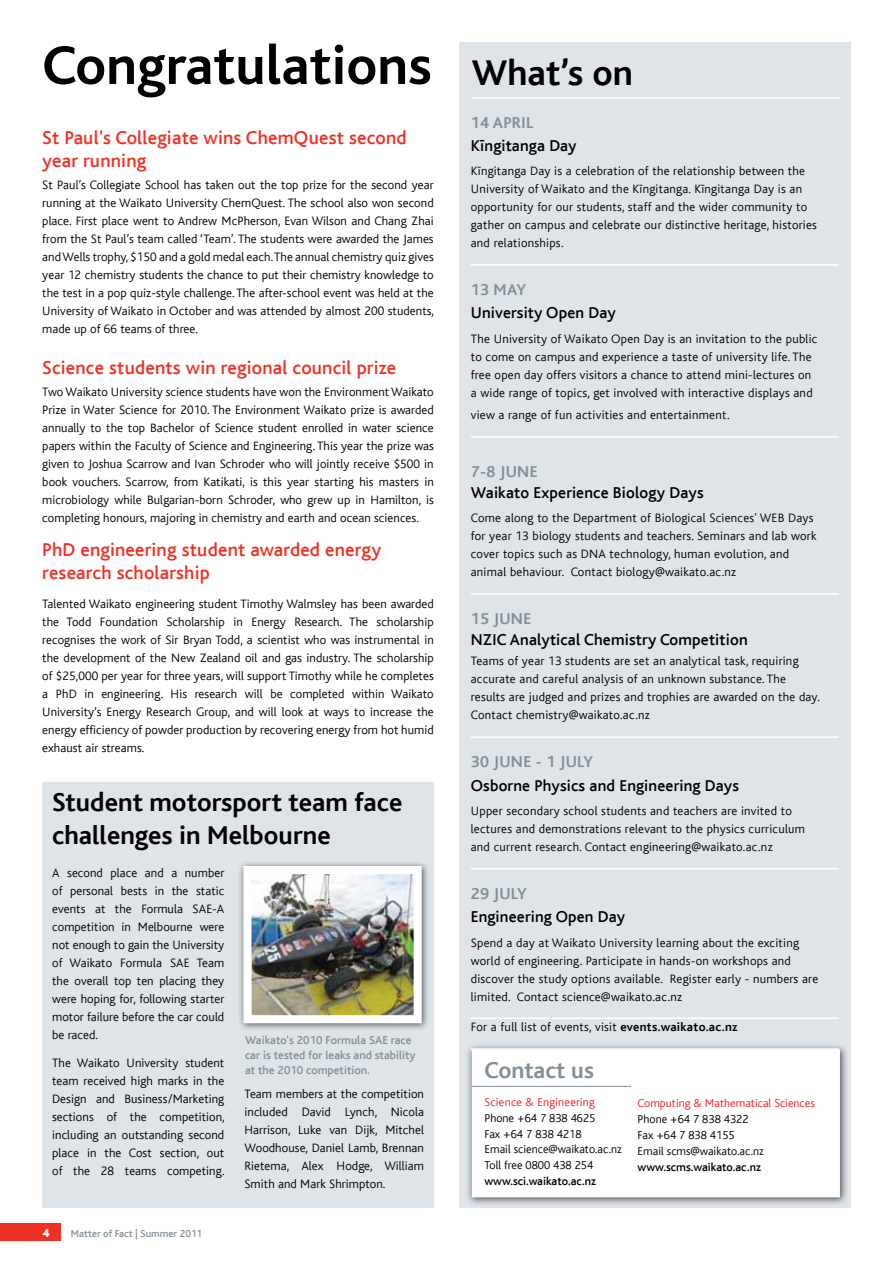
<style>
.page{position:relative;width:893px;height:1263px;background:#fff}
.page>*{position:absolute;margin:0;border:0;box-sizing:border-box;transform-origin:0 0}
.t1{font:700 57px "Bliss Baltic";color:#000}
.t2{font:700 37.5px "Bliss Baltic";color:#000}
.t3{font:700 27px/32.4px "Bliss Baltic";color:#000}
.t4{font:700 24px "Bliss Baltic";color:#839097}
.t5{font:500 19.5px/23.4px "Bliss Baltic";letter-spacing:.01em;color:#ee3124}
.t6{font:500 16.5px "Bliss Baltic";letter-spacing:.01em;color:#000}
.t7{font:700 16.5px "Bliss Baltic";letter-spacing:.02em;color:#839097}
.t8{font:300 12.75px/18px "Bliss Baltic";letter-spacing:.02em;color:#000}
.t9{font:300 12px/15.8px "Bliss Baltic";color:#000}
.t10{font:500 12px/15px "Bliss Baltic";color:#839097}
.t11{font:500 12px "Bliss Baltic";color:#000}
.t12{font:300 12px "Bliss Baltic";color:#ed1d24}
.t13{font:300 12px "Bliss Baltic";letter-spacing:.02em;color:#ed1d24}
.t14{font:800 12px "Bliss Baltic";color:#fff}
.t15{font:500 10.5px "Bliss Baltic";color:#839097}
.s1{font-weight:700}
</style>
<div class="page">
<div style="left:0;top:1224px;width:61px;height:17px;background:#ee3124"></div>
<div style="left:459px;top:43px;width:391px;height:1165px;background:#dfe4e8"></div>
<div style="left:466px;top:1043px;width:382px;height:162px;background:#000;opacity:.65"></div>
<div style="left:472px;top:1049px;width:368px;height:148px;background:#fff"></div>
<hr style="left:472px;top:1086px;width:159px;height:1px;background:#839097">
<hr style="left:472px;top:97px;width:368px;height:2px;background:#fff">
<hr style="left:471px;top:264px;width:368px;height:2px;background:#fff">
<hr style="left:471px;top:436px;width:368px;height:2px;background:#fff">
<hr style="left:471px;top:593px;width:368px;height:2px;background:#fff">
<hr style="left:471px;top:736px;width:368px;height:2px;background:#fff">
<hr style="left:471px;top:868px;width:368px;height:1px;background:#fff">
<hr style="left:471px;top:1017px;width:368px;height:2px;background:#fff">
<hr style="left:471px;top:1048px;width:368px;height:2px;background:#fff">
<div style="left:43px;top:782px;width:391px;height:426px;background:#dfe4e8"></div>
<div style="left:238px;top:860px;width:192px;height:172px;background:#000;opacity:.65"></div>
<img style="left:252px;top:875px;width:161px;height:139px">
<div style="left:243px;top:866px;width:179px;height:157px;border:8px solid #fff"></div>
<h1 class="t1" style="left:42px;top:35px;width:391px">Congratulations</h1>
<h3 class="t5" style="left:42px;top:126px;width:366px">St Paul's Collegiate wins ChemQuest second year running</h3>
<p class="t8" style="left:42px;top:176px;width:393px;text-align:justify">St Paul’s Collegiate School has taken out the top prize for the second year running at the Waikato University ChemQuest. The school also won second place. First place went to Andrew McPherson, Evan Wilson and Chang Zhai from the St Paul’s team called ‘Team’. The students were awarded the James and Wells trophy, $150 and a gold medal each. The annual chemistry quiz gives year 12 chemistry students the chance to put their chemistry knowledge to the test in a pop quiz-style challenge. The after-school event was held at the University of Waikato in October and was attended by almost 200 students, made up of 66 teams of three.</p>
<h3 class="t5" style="left:42px;top:356px;width:355px">Science students win regional council prize</h3>
<p class="t8" style="left:42px;top:383px;width:393px;text-align:justify">Two Waikato University science students have won the Environment Waikato Prize in Water Science for 2010. The Environment Waikato prize is awarded annually to the top Bachelor of Science student enrolled in water science papers within the Faculty of Science and Engineering. This year the prize was given to Joshua Scarrow and Ivan Schroder who will jointly receive $500 in book vouchers. Scarrow, from Katikati, is this year starting his masters in microbiology while Bulgarian-born Schroder, who grew up in Hamilton, is completing honours, majoring in chemistry and earth and ocean sciences.</p>
<h3 class="t5" style="left:42px;top:538px;width:341px">PhD engineering student awarded energy research scholarship</h3>
<p class="t8" style="left:42px;top:595px;width:393px;text-align:justify">Talented Waikato engineering student Timothy Walmsley has been awarded the Todd Foundation Scholarship in Energy Research. The scholarship recognises the work of Sir Bryan Todd, a scientist who was instrumental in the development of the New Zealand oil and gas industry. The scholarship of $25,000 per year for three years, will support Timothy while he completes a PhD in engineering. His research will be completed within Waikato University’s Energy Research Group, and will look at ways to increase the energy efficiency of powder production by recovering energy from hot humid exhaust air streams.</p>
<h3 class="t3" style="left:52px;top:786px;width:352px">Student motorsport team face challenges in Melbourne</h3>
<p class="t8" style="left:52px;top:863px;width:174px;text-align:justify">A second place and a number of personal bests in the static events at the Formula SAE-A competition in Melbourne were not enough to gain the University of Waikato Formula SAE Team the overall top ten placing they were hoping for, following starter motor failure before the car could be raced.</p>
<p class="t8" style="left:52px;top:1054px;width:174px;text-align:justify">The Waikato University student team received high marks in the Design and Business/Marketing sections of the competition, including an outstanding second place in the Cost section, out of the 28 teams competing.</p>
<p class="t10" style="left:245px;top:1033px;width:172px">Waikato's 2010 Formula SAE race car is tested for leaks and stability at the 2010 competition.</p>
<p class="t8" style="left:244px;top:1085px;width:181px;text-align:justify">Team members at the competition included David Lynch, Nicola Harrison, Luke van Dijk, Mitchel Woodhouse, Daniel Lamb, Brennan Rietema, Alex Hodge, William Smith and Mark Shrimpton.</p>
<p class="t14" style="left:43px;top:1226px;width:8px">4</p>
<p class="t15" style="left:71px;top:1228px;width:133px">Matter of Fact | Summer 2011</p>
<h2 class="t2" style="left:472px;top:52px;width:163px">What’s on</h2>
<p class="t7" style="left:471px;top:113px;width:64px">14 april</p>
<p class="t6" style="left:471px;top:137px;width:107px">Kîngitanga Day</p>
<p class="t8" style="left:471px;top:162px;width:348px">Kîngitanga Day is a celebration of the relationship between the University of Waikato and the Kîngitanga. Kîngitanga Day is an opportunity for our students, staff and the wider community to gather on campus and celebrate our distinctive heritage, histories and relationships.</p>
<p class="t7" style="left:471px;top:281px;width:57px">13 may</p>
<p class="t6" style="left:471px;top:304px;width:147px">University Open Day</p>
<p class="t8" style="left:471px;top:330px;width:348px">The University of Waikato Open Day is an invitation to the public to come on campus and experience a taste of university life. The free open day offers visitors a chance to attend mini-lectures on a wide range of topics, get involved with interactive displays and</p>
<p class="t8" style="left:471px;top:406px;width:260px">view a range of fun activities and entertainment.</p>
<p class="t7" style="left:471px;top:463px;width:68px">7-8 june</p>
<p class="t6" style="left:471px;top:484px;width:234px">Waikato Experience Biology Days</p>
<p class="t8" style="left:471px;top:509px;width:347px">Come along to the Department of Biological Sciences' WEB Days for year 13 biology students and teachers. Seminars and lab work cover topics such as DNA technology, human evolution, and animal behaviour. Contact biology@waikato.ac.nz</p>
<p class="t7" style="left:471px;top:610px;width:62px">15 june</p>
<p class="t6" style="left:471px;top:631px;width:279px">NZIC Analytical Chemistry Competition</p>
<p class="t8" style="left:471px;top:652px;width:351px">Teams of year 13 students are set an analytical task, requiring accurate and careful analysis of an unknown substance. The results are judged and prizes and trophies are awarded on the day.<br>Contact chemistry@waikato.ac.nz</p>
<p class="t7" style="left:471px;top:753px;width:124px">30 june - 1 July</p>
<p class="t6" style="left:471px;top:776px;width:270px">Osborne Physics and Engineering Days</p>
<p class="t8" style="left:471px;top:802px;width:336px">Upper secondary school students and teachers are invited to lectures and demonstrations relevant to the physics curriculum and current research. Contact engineering@waikato.ac.nz</p>
<p class="t7" style="left:471px;top:885px;width:58px">29 July</p>
<p class="t6" style="left:471px;top:908px;width:156px">Engineering Open Day</p>
<p class="t8" style="left:471px;top:933px;width:349px">Spend a day at Waikato University learning about the exciting world of engineering. Participate in hands-on workshops and discover the study options available. Register early - numbers are limited. Contact science@waikato.ac.nz</p>
<p class="t8" style="left:471px;top:1018px;width:268px">For a full list of events, visit <span class="s1">events.waikato.ac.nz</span></p>
<h3 class="t4" style="left:484px;top:1057px;width:111px">Contact us</h3>
<p class="t13" style="left:484px;top:1096px;width:112px">Science &amp; Engineering</p>
<p class="t9" style="left:484px;top:1110px;width:139px">Phone +64 7 838 4625<br>Fax +64 7 838 4218<br>Email science@waikato.ac.nz<br>Toll free 0800 438 254</p>
<p class="t11" style="left:484px;top:1174px;width:113px">www.sci.waikato.ac.nz</p>
<p class="t12" style="left:638px;top:1096px;width:179px">Computing &amp; Mathematical Sciences</p>
<p class="t9" style="left:638px;top:1111px;width:128px">Phone +64 7 838 4322<br>Fax +64 7 838 4155<br>Email scms@waikato.ac.nz</p>
<p class="t11" style="left:638px;top:1160px;width:125px">www.scms.waikato.ac.nz</p>
</div>
